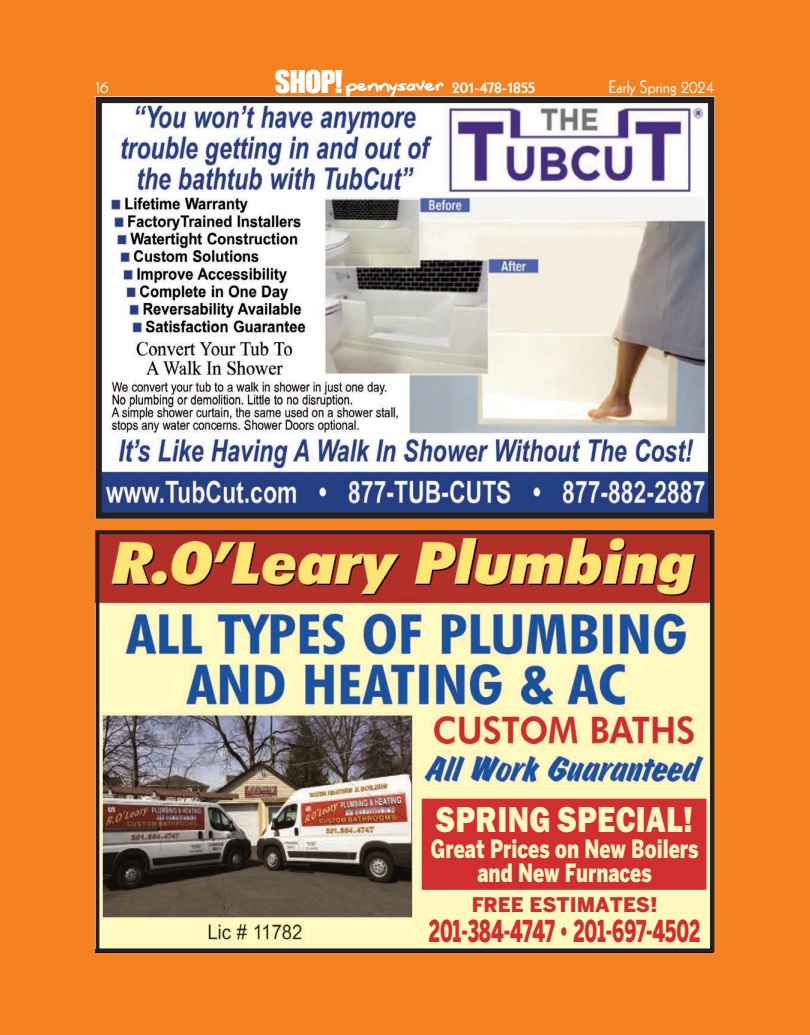
<style>
.page{position:relative;width:810px;height:1035px;background:#f58220}
.page>*{position:absolute;margin:0;border:0;box-sizing:border-box;transform-origin:0 0}
.t1{font:36.25px "Franklin Gothic Heavy ITC";letter-spacing:.01em;color:#fcf8c0;scale:.83 1}
.t2{font:900 30px "Benton Sans";color:#d12e2f;scale:.6 1}
.t3{font:900 25px/24.5px "Benton Sans";color:#fcf8c0;text-align:center;scale:.76 1}
.t4{font:900 20px "Benton Sans";color:#d12e2f}
.t5{font:800 17.5px "Kabel";color:#fff}
.t6{font:17.5px "Kabel";color:#fff}
.s1{font-family:"Impact";font-weight:400;font-size:28.75px}
</style>
<div class="page">
<img style="left:103px;top:104px;width:604px;height:408px">
<div style="left:96px;top:97px;width:618px;height:422px;border:6px solid #231f20"></div>
<img style="left:101px;top:536px;width:608px;height:411px">
<div style="left:96px;top:531px;width:618px;height:421px;border:4px solid #231f20"></div>
<div style="left:419px;top:790px;width:287px;height:156px;background:#fcf8c0"></div>
<div style="left:422px;top:799px;width:284px;height:91px;background:#d12e2f;border:2px solid #d12e2f"></div>
<p class="t6" style="left:96px;top:77px;width:14px">16</p>
<p class="t5" style="left:275px;top:77px;width:262px"><span class="s1">SHOP!</span> <sup>pennysaver</sup> 201-478-1855</p>
<p class="t6" style="left:609px;top:77px;width:107px">Early Spring 2024</p>
<h1 class="t1" style="left:436px;top:797px;width:311px">SPRING SPECIAL!</h1>
<p class="t3" style="left:431px;top:836px;width:354px">Great Prices on New Boilers and New Furnaces</p>
<p class="t4" style="left:472px;top:893px;width:187px">FREE ESTIMATES!</p>
<p class="t2" style="left:429px;top:913px;width:454px">201-384-4747 • 201-697-4502</p>
</div>
